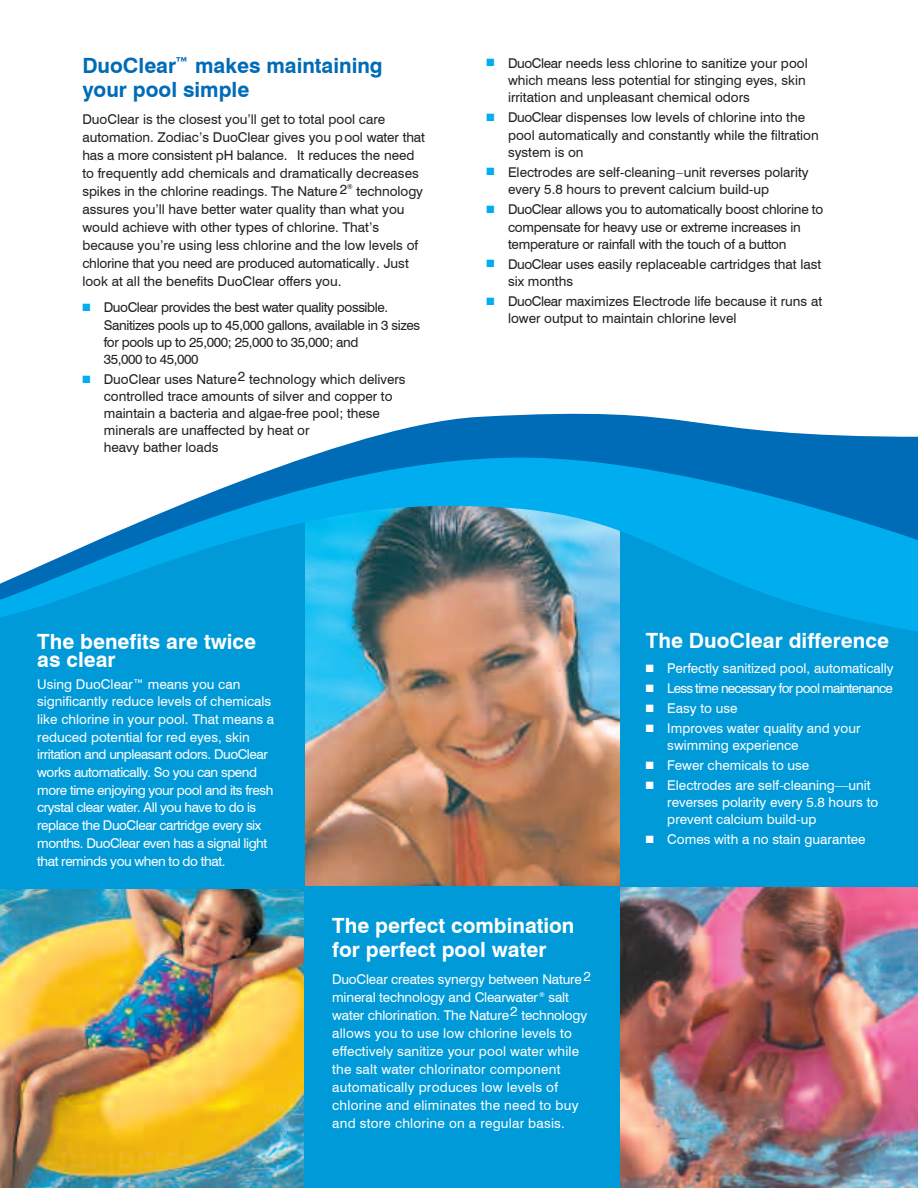
<style>
.page{position:relative;width:918px;height:1188px;background:#fff}
.page>*{position:absolute;margin:0;border:0;box-sizing:border-box;transform-origin:0 0}
.t1{font:700 21px/24px "Swis 721 BT";color:#fff}
.t2{font:700 21px/24px "Swis 721 BT";color:#006bb6}
.t3{font:13.5px/17.1px "Swis 721 BT";color:#231f20}
.t4{font:13.5px/18px "Swis 721 BT";color:#fff}
.t5{font:13.5px/17.7px "Swis 721 BT";letter-spacing:-.035em;color:#fff}
.t6{font:13.5px/17.1px "Swis 721 BT";letter-spacing:-.025em;color:#231f20}
.t7{font:13.5px "Swis 721 BT";letter-spacing:-.055em;color:#fff}
.s1{color:#00aeef}
</style>
<div class="page">
<div style="left:0;top:811px;width:918px;height:377px;background:#009ad9"></div>
<img style="left:305px;top:811px;width:314px;height:75px">
<img style="left:621px;top:888px;width:297px;height:300px">
<img style="left:0;top:889px;width:304px;height:299px">
<svg style="left:0;top:780px;width:918px;height:31px;background:#3e91b0"></svg>
<svg style="left:0;top:413px;width:918px;height:367px;background:#41a2cb"></svg>
<h1 class="t2" style="left:82px;top:54px;width:302px">DuoClear<sup>™</sup> makes maintaining your pool simple</h1>
<p class="t3" style="left:82px;top:110px;width:344px;line-height:18px">DuoClear is the closest you’ll get to total pool care automation. Zodiac’s DuoClear gives you pool water that has a more consistent pH balance. It reduces the need to frequently add chemicals and dramatically decreases spikes in the chlorine readings. The Nature 2<sup>®</sup> technology assures you’ll have better water quality than what you would achieve with other types of chlorine. That’s because you’re using less chlorine and the low levels of chlorine that you need are produced automatically. Just look at all the benefits DuoClear offers you.</p>
<p class="t6" style="left:104px;top:299px;width:318px;text-indent:-21px"><span class="s1">■</span> DuoClear provides the best water quality possible.<br>Sanitizes pools up to 45,000 gallons, available in 3 sizes for pools up to 25,000; 25,000 to 35,000; and<br>35,000 to 45,000</p>
<p class="t3" style="left:104px;top:371px;width:303px;text-indent:-21px"><span class="s1">■</span> DuoClear uses Nature2 technology which delivers controlled trace amounts of silver and copper to maintain a bacteria and algae-free pool; these minerals are unaffected by heat or<br>heavy bather loads</p>
<p class="t3" style="left:508px;top:54px;width:301px;text-indent:-21px"><span class="s1">■</span> DuoClear needs less chlorine to sanitize your pool which means less potential for stinging eyes, skin irritation and unpleasant chemical odors</p>
<p class="t3" style="left:508px;top:109px;width:312px;text-indent:-21px"><span class="s1">■</span> DuoClear dispenses low levels of chlorine into the pool automatically and constantly while the filtration system is on</p>
<p class="t3" style="left:508px;top:164px;width:302px;text-indent:-21px"><span class="s1">■</span> Electrodes are self-cleaning–unit reverses polarity every 5.8 hours to prevent calcium build-up</p>
<p class="t3" style="left:508px;top:201px;width:317px;text-indent:-21px"><span class="s1">■</span> DuoClear allows you to automatically boost chlorine to compensate for heavy use or extreme increases in temperature or rainfall with the touch of a button</p>
<p class="t3" style="left:508px;top:256px;width:315px;text-indent:-21px"><span class="s1">■</span> DuoClear uses easily replaceable cartridges that last six months</p>
<p class="t3" style="left:508px;top:293px;width:316px;text-indent:-21px"><span class="s1">■</span> DuoClear maximizes Electrode life because it runs at lower output to maintain chlorine level</p>
<h1 class="t1" style="left:37px;top:632px;width:220px;line-height:17.7px">The benefits are twice as clear</h1>
<p class="t5" style="left:37px;top:675px;width:239px">Using DuoClear™ means you can significantly reduce levels of chemicals like chlorine in your pool. That means a reduced potential for red eyes, skin irritation and unpleasant odors. DuoClear works automatically. So you can spend more time enjoying your pool and its fresh crystal clear water. All you have to do is replace the DuoClear cartridge every six months. DuoClear even has a signal light that reminds you when to do that.</p>
<h1 class="t1" style="left:646px;top:628px;width:245px">The DuoClear difference</h1>
<p class="t4" style="left:646px;top:659px;width:249px">■ Perfectly sanitized pool, automatically</p>
<p class="t7" style="left:646px;top:680px;width:248px">■ Less time necessary for pool maintenance</p>
<p class="t4" style="left:646px;top:700px;width:93px">■ Easy to use</p>
<p class="t4" style="left:667px;top:720px;width:195px;line-height:16.8px;text-indent:-21px">■ Improves water quality and your swimming experience</p>
<p class="t4" style="left:646px;top:756px;width:165px">■ Fewer chemicals to use</p>
<p class="t4" style="left:667px;top:777px;width:212px;line-height:16.8px;text-indent:-21px">■ Electrodes are self-cleaning—unit reverses polarity every 5.8 hours to prevent calcium build-up</p>
<p class="t4" style="left:646px;top:830px;width:221px">■ Comes with a no stain guarantee</p>
<h1 class="t1" style="left:332px;top:914px;width:244px">The perfect combination for perfect pool water</h1>
<p class="t4" style="left:332px;top:970px;width:260px">DuoClear creates synergy between Nature2 mineral technology and Clearwater <sup>®</sup> salt water chlorination. The Nature2 technology allows you to use low chlorine levels to effectively sanitize your pool water while the salt water chlorinator component automatically produces low levels of chlorine and eliminates the need to buy and store chlorine on a regular basis.</p>
</div>
